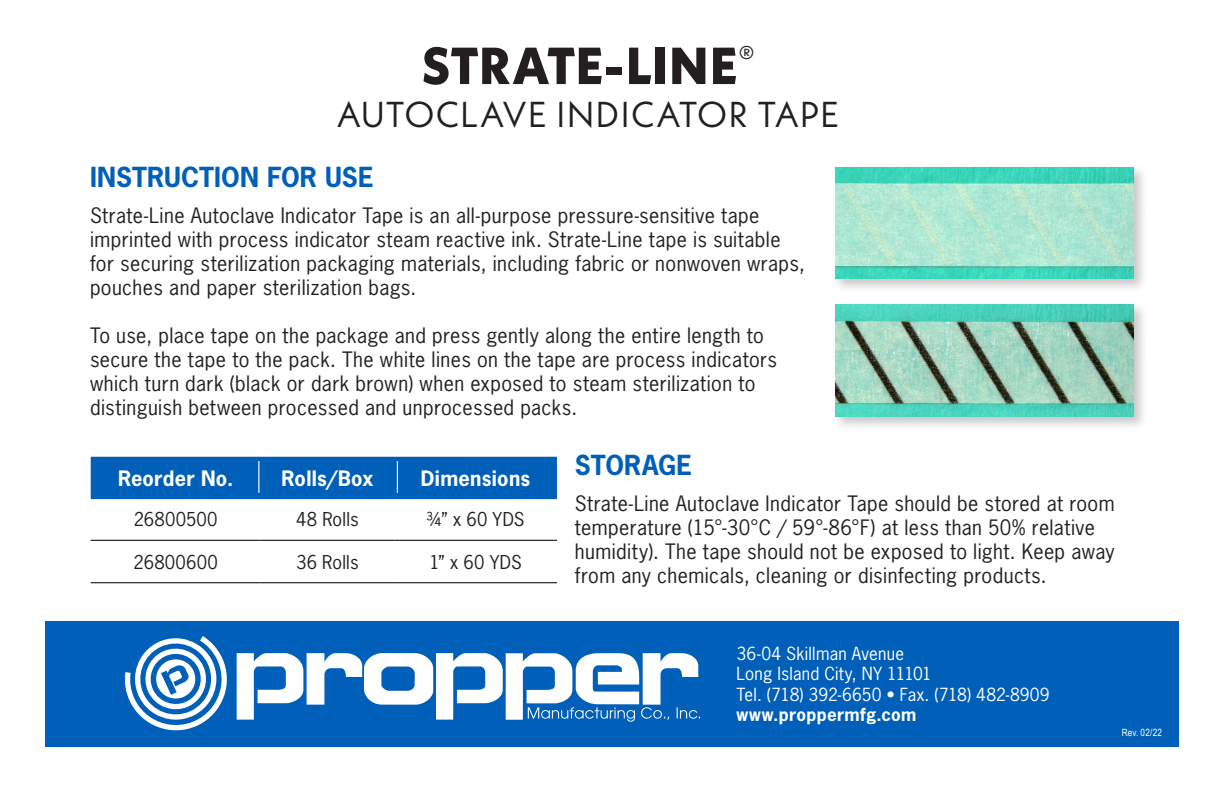
<style>
.page{position:relative;width:1224px;height:792px;background:#fff}
.page>*{position:absolute;margin:0;border:0;box-sizing:border-box;transform-origin:0 0}
.t1{font:800 52px "Neue Kabel";letter-spacing:.01em;color:#231f20}
.t2{font:36px "Neue Kabel";letter-spacing:.02em;color:#231f20}
.t3{font:700 26px "News Gothic Std";letter-spacing:.005em;color:#005fb9}
.t4{font:20px/24px "News Gothic Std";letter-spacing:.02em;color:#231f20}
.t5{font:700 20px "News Gothic Std";letter-spacing:.015em;color:#fff}
.t6{font:18.6px "Neue Kabel";color:#231f20}
.t7{font:18px "News Gothic Std";letter-spacing:.01em;color:#231f20}
.t8{font:17px "News Gothic Std";letter-spacing:.01em;color:#fff}
.t9{font:700 17px "News Gothic Std";letter-spacing:.02em;color:#fff}
.t10{font:10px "Arial Narrow";letter-spacing:.01em;color:#fff}
</style>
<div class="page">
<div style="left:45px;top:621px;width:734px;height:126px;background:#005fb9"></div>
<svg style="left:125px;top:636px;width:575px;height:95px"></svg>
<div style="left:726px;top:621px;width:453px;height:126px;background:#005fb9"></div>
<div style="left:91px;top:457px;width:466px;height:42px;background:#005fb9"></div>
<hr style="left:91px;top:540px;width:170px;height:1px;background:#231f20">
<hr style="left:261px;top:540px;width:133px;height:1px;background:#231f20">
<hr style="left:394px;top:540px;width:163px;height:1px;background:#231f20">
<hr style="left:91px;top:582px;width:170px;height:1px;background:#231f20">
<hr style="left:261px;top:582px;width:133px;height:1px;background:#231f20">
<hr style="left:394px;top:582px;width:163px;height:1px;background:#231f20">
<hr style="left:258px;top:461px;width:1px;height:32px;background:#fff">
<hr style="left:397px;top:461px;width:1px;height:32px;background:#fff">
<div style="left:833px;top:301px;width:316px;height:130px;background:#231f20;opacity:.25"></div>
<img style="left:835px;top:304px;width:299px;height:112px">
<div style="left:833px;top:164px;width:316px;height:130px;background:#231f20;opacity:.25"></div>
<img style="left:835px;top:167px;width:299px;height:112px">
<p class="t1" style="left:422px;top:33px;width:318px">STRATE-LINE</p>
<p class="t6" style="left:739px;top:41px;width:17px">®</p>
<p class="t2" style="left:337px;top:92px;width:504px">AUTOCLAVE INDICATOR TAPE</p>
<p class="t3" style="left:90px;top:160px;width:285px">INSTRUCTION FOR USE</p>
<p class="t4" style="left:90px;top:204px;width:716px">Strate-Line Autoclave Indicator Tape is an all-purpose pressure-sensitive tape imprinted with process indicator steam reactive ink. Strate-Line tape is suitable for securing sterilization packaging materials, including fabric or nonwoven wraps, pouches and paper sterilization bags.</p>
<p class="t4" style="left:90px;top:324px;width:689px">To use, place tape on the package and press gently along the entire length to secure the tape to the pack. The white lines on the tape are process indicators which turn dark (black or dark brown) when exposed to steam sterilization to distinguish between processed and unprocessed packs.</p>
<p class="t3" style="left:575px;top:448px;width:119px">STORAGE</p>
<p class="t4" style="left:575px;top:492px;width:541px">Strate-Line Autoclave Indicator Tape should be stored at room temperature (15°-30°C / 59°-86°F) at less than 50% relative humidity). The tape should not be exposed to light. Keep away from any chemicals, cleaning or disinfecting products.</p>
<p class="t5" style="left:118px;top:465px;width:117px">Reorder No.</p>
<p class="t5" style="left:282px;top:465px;width:93px">Rolls/Box</p>
<p class="t5" style="left:421px;top:465px;width:111px">Dimensions</p>
<p class="t7" style="left:134px;top:508px;width:85px">26800500</p>
<p class="t7" style="left:296px;top:508px;width:64px">48 Rolls</p>
<p class="t7" style="left:427px;top:508px;width:100px">¾” x 60 YDS</p>
<p class="t7" style="left:134px;top:550px;width:86px">26800600</p>
<p class="t7" style="left:296px;top:550px;width:64px">36 Rolls</p>
<p class="t7" style="left:429px;top:550px;width:94px">1” x 60 YDS</p>
<p class="t8" style="left:737px;top:643px;width:169px">36-04 Skillman Avenue</p>
<p class="t8" style="left:737px;top:663px;width:197px">Long Island City, NY 11101</p>
<p class="t8" style="left:737px;top:683px;width:315px">Tel. (718) 392-6650 • Fax. (718) 482-8909</p>
<p class="t9" style="left:737px;top:704px;width:181px">www.proppermfg.com</p>
<p class="t10" style="left:1122px;top:725px;width:42px">Rev. 02/22</p>
</div>
